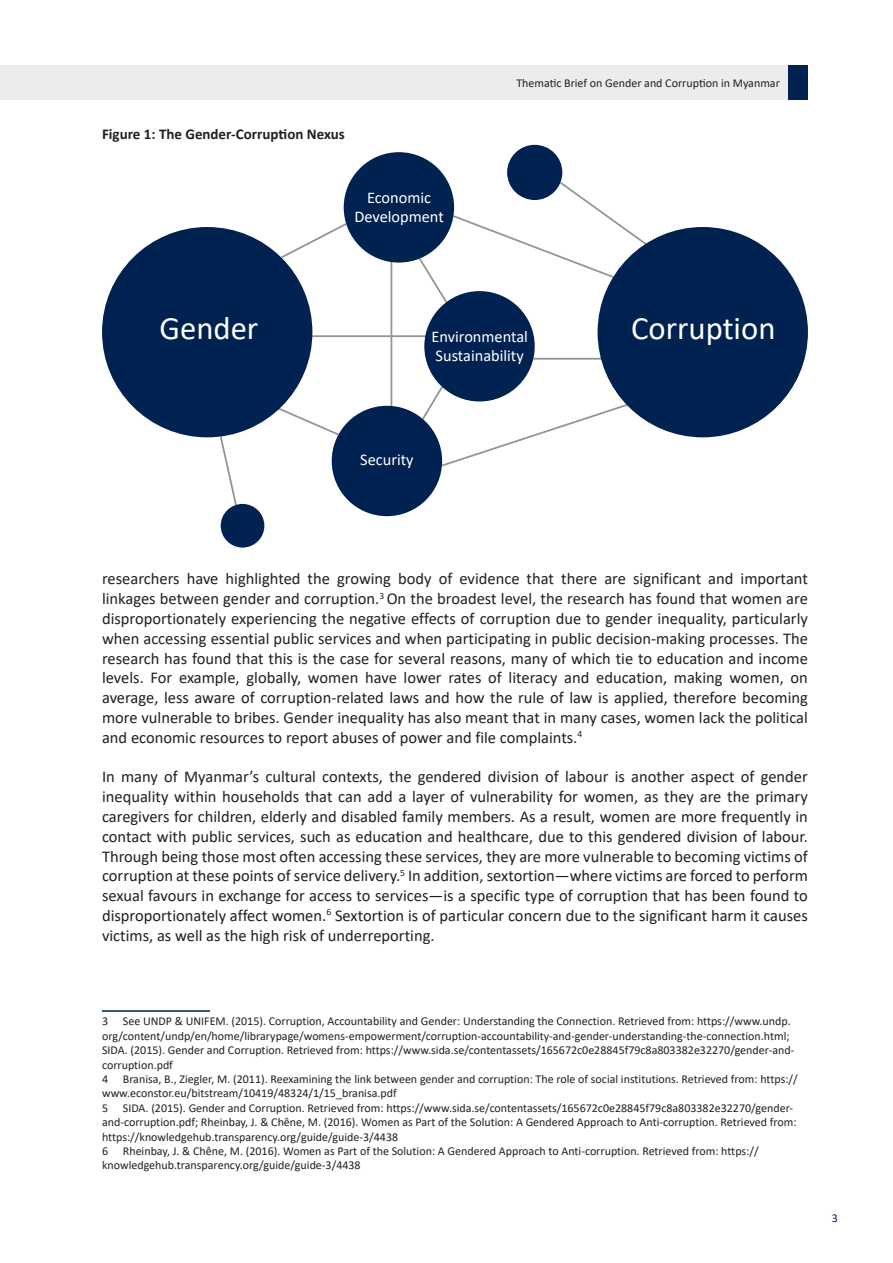
<style>
.page{position:relative;width:893px;height:1263px;background:#fff}
.page>*{position:absolute;margin:0;border:0;box-sizing:border-box;transform-origin:0 0}
.t1{font:32.7px "Calibri";color:#fff}
.t2{font:16.5px/19.8px "Calibri";color:#231f20;text-align:justify}
.t3{font:16.35px/19.6px "Calibri";color:#fff;text-align:center}
.t4{font:700 15px "Calibri";color:#231f20}
.Paragraph_Style_1{font:12px/14.4px "Calibri";color:#231f20}
.t5{font:12px "Calibri";color:#002250}
</style>
<div class="page">
<div style="left:0;top:65px;width:789px;height:34px;background:#ececee"></div>
<div style="left:789px;top:65px;width:19px;height:34px;background:#002250"></div>
<hr style="left:102px;top:1010px;width:108px;height:2px;background:#002250">
<svg style="left:279px;top:221px;width:70px;height:39px"></svg>
<hr style="left:312px;top:335px;width:117px;height:2px;background:#939598">
<hr style="left:533px;top:358px;width:76px;height:2px;background:#939598">
<svg style="left:275px;top:406px;width:66px;height:31px"></svg>
<svg style="left:421px;top:384px;width:214px;height:83px"></svg>
<svg style="left:219px;top:434px;width:19px;height:73px"></svg>
<svg style="left:418px;top:180px;width:232px;height:125px"></svg>
<hr style="left:390px;top:252px;width:2px;height:161px;background:#939598">
<div style="left:102px;top:227px;width:210px;height:210px;background:#002250;border-radius:50%"></div>
<div style="left:598px;top:227px;width:210px;height:210px;background:#002250;border-radius:50%"></div>
<div style="left:344px;top:152px;width:110px;height:111px;background:#002250;border-radius:50%"></div>
<div style="left:424px;top:291px;width:111px;height:110px;background:#002250;border-radius:50%"></div>
<div style="left:332px;top:406px;width:110px;height:110px;background:#002250;border-radius:50%"></div>
<div style="left:507px;top:145px;width:55px;height:55px;background:#002250;border-radius:50%"></div>
<div style="left:221px;top:504px;width:43px;height:43px;background:#002250;border-radius:50%"></div>
<p class="t4" style="left:102px;top:123px;width:244px">Figure 1: The Gender-Corruption Nexus</p>
<p class="t3" style="left:354px;top:187px;width:91px">Economic<br>Development</p>
<p class="Paragraph_Style_1" style="left:516px;top:75px;width:265px">Thematic Brief on Gender and Corruption in Myanmar</p>
<p class="t1" style="left:159px;top:306px;width:100px">Gender</p>
<p class="t1" style="left:631px;top:306px;width:146px">Corruption</p>
<p class="t3" style="left:431px;top:326px;width:98px;text-align:left">Environmental<br>Sustainability</p>
<p class="t3" style="left:360px;top:449px;width:55px">Security</p>
<p class="t2" style="left:102px;top:568px;width:707px">researchers have highlighted the growing body of evidence that there are significant and important linkages between gender and corruption.<sup>3</sup> On the broadest level, the research has found that women are disproportionately experiencing the negative effects of corruption due to gender inequality, particularly when accessing essential public services and when participating in public decision-making processes. The research has found that this is the case for several reasons, many of which tie to education and income levels. For example, globally, women have lower rates of literacy and education, making women, on average, less aware of corruption-related laws and how the rule of law is applied, therefore becoming more vulnerable to bribes. Gender inequality has also meant that in many cases, women lack the political and economic resources to report abuses of power and file complaints.<sup>4</sup></p>
<p class="t2" style="left:102px;top:766px;width:707px">In many of Myanmar’s cultural contexts, the gendered division of labour is another aspect of gender inequality within households that can add a layer of vulnerability for women, as they are the primary caregivers for children, elderly and disabled family members. As a result, women are more frequently in contact with public services, such as education and healthcare, due to this gendered division of labour.<br>Through being those most often accessing these services, they are more vulnerable to becoming victims of corruption at these points of service delivery.<sup>5</sup> In addition, sextortion—where victims are forced to perform sexual favours in exchange for access to services—is a specific type of corruption that has been found to disproportionately affect women.<sup>6</sup> Sextortion is of particular concern due to the significant harm it causes victims, as well as the high risk of underreporting.</p>
<p class="Paragraph_Style_1" style="left:102px;top:1014px;width:694px">3 See UNDP &amp; UNIFEM. (2015). Corruption, Accountability and Gender: Understanding the Connection. Retrieved from: https://www.undp. org/content/undp/en/home/librarypage/womens-empowerment/corruption-accountability-and-gender-understanding-the-connection.html; SIDA. (2015). Gender and Corruption. Retrieved from: https://www.sida.se/contentassets/165672c0e28845f79c8a803382e32270/gender-and&shy;corruption.pdf</p>
<p class="Paragraph_Style_1" style="left:102px;top:1071px;width:697px">4 Branisa, B., Ziegler, M. (2011). Reexamining the link between gender and corruption: The role of social institutions. Retrieved from: https:// www.econstor.eu/bitstream/10419/48324/1/15_branisa.pdf</p>
<p class="Paragraph_Style_1" style="left:102px;top:1100px;width:696px">5 SIDA. (2015). Gender and Corruption. Retrieved from: https://www.sida.se/contentassets/165672c0e28845f79c8a803382e32270/gender&shy;and-corruption.pdf; Rheinbay, J. &amp; Chêne, M. (2016). Women as Part of the Solution: A Gendered Approach to Anti-corruption. Retrieved from: https://knowledgehub.transparency.org/guide/guide-3/4438</p>
<p class="Paragraph_Style_1" style="left:102px;top:1143px;width:658px">6 Rheinbay, J. &amp; Chêne, M. (2016). Women as Part of the Solution: A Gendered Approach to Anti-corruption. Retrieved from: https:// knowledgehub.transparency.org/guide/guide-3/4438</p>
<p class="t5" style="left:832px;top:1210px;width:8px">3</p>
</div>
